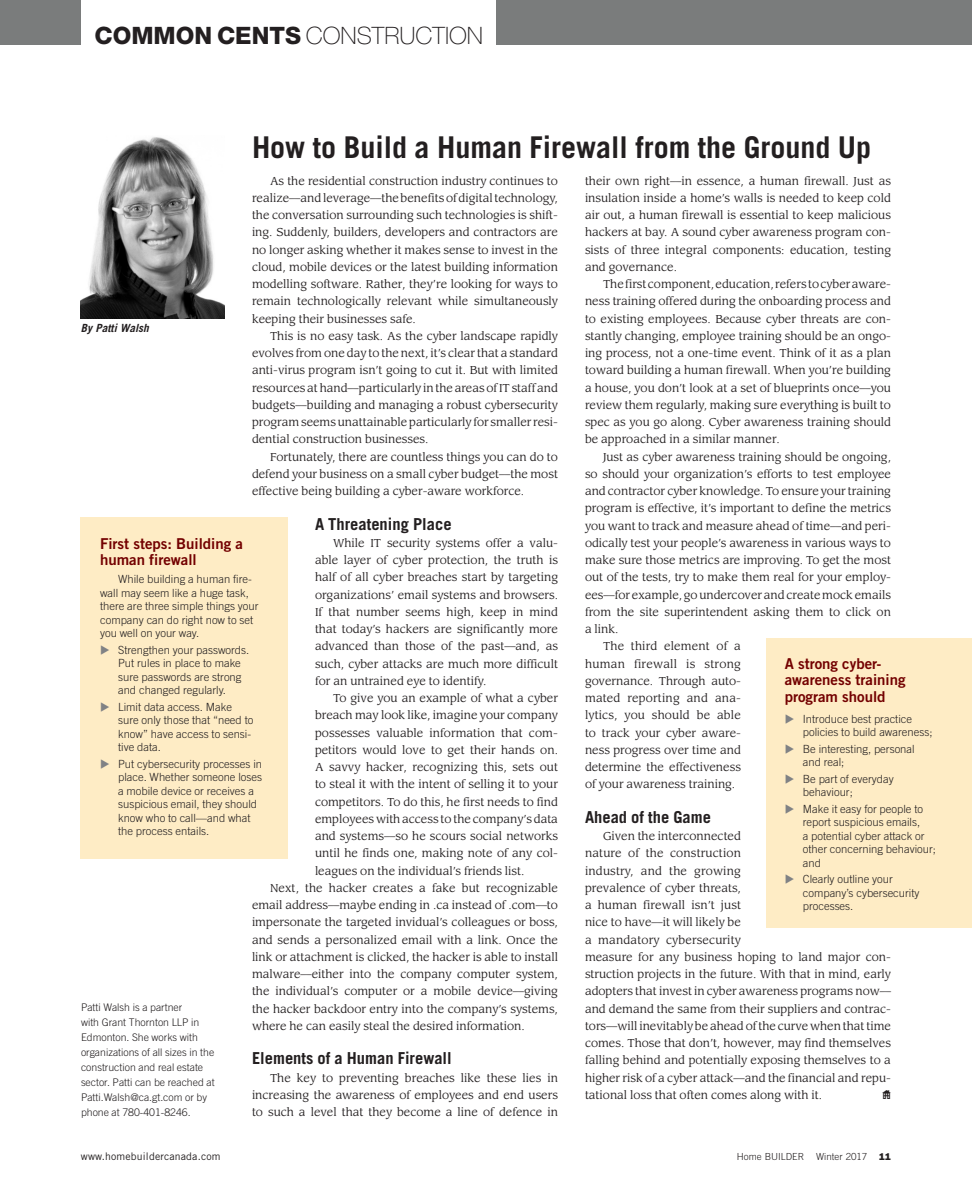
<style>
.page{position:relative;width:972px;height:1188px;background:#fff}
.page>*{position:absolute;margin:0;border:0;box-sizing:border-box;transform-origin:0 0}
.Heading__large{font:700 30px "Trade Gothic";color:#231f20}
.t1{font:100 24px "Helvetica Neue";color:#231f20}
.Sub_Head{font:700 16.5px "Trade Gothic";color:#231f20}
.Sub_Head-2{font:15px/16.5px "Trade Gothic Bold Two";color:#730000}
.HB_hse{font:12px "Simbats 2 A";color:#231f20}
.Body_copy{font:11.25px/17.2px "Leawood";color:#231f20;text-align:justify}
.Body_copy-2{font:300 11.25px/13.5px "Trade Gothic";color:#231f20}
.Cutline{font:italic 700 11.25px "Trade Gothic";color:#231f20}
.Bio{font:300 10.5px/15px "Trade Gothic";color:#231f20}
.Photo_Credit{font:10.5px "Trade Gothic";letter-spacing:.015em;color:#231f20}
.t2{font:300 9.75px "Trade Gothic";color:#231f20}
.s1{font-weight:800}
.s2{color:#808285}
.s3{font-family:"Franklin Gothic";font-weight:800}
</style>
<div class="page">
<div style="left:497px;top:0;width:475px;height:44px;background:#7a7c7c"></div>
<div style="left:0;top:0;width:81px;height:44px;background:#7a7c7c"></div>
<img style="left:81px;top:137px;width:144px;height:181px">
<div style="left:81px;top:518px;width:207px;height:342px;background:#feecc5"></div>
<div style="left:766px;top:639px;width:206px;height:289px;background:#feecc5"></div>
<p class="t1" style="left:94px;top:22px;width:390px"><span class="s1">COMMON CENTS</span> CONSTRUCTION</p>
<p class="Heading__large" style="left:252px;top:129px;width:621px">How to Build a Human Firewall from the Ground Up</p>
<p class="Body_copy" style="left:252px;top:172px;width:308px;text-indent:18px">As the residential construction industry continues to realize—and leverage—the benefits of digital technology, the conversation surrounding such technologies is shift&shy;ing. Suddenly, builders, developers and contractors are no longer asking whether it makes sense to invest in the cloud, mobile devices or the latest building information modelling software. Rather, they’re looking for ways to remain technologically relevant while simultaneously keeping their businesses safe.</p>
<p class="Body_copy" style="left:252px;top:327px;width:308px;text-indent:18px">This is no easy task. As the cyber landscape rapidly evolves from one day to the next, it’s clear that a standard anti-virus program isn’t going to cut it. But with limited resources at hand—particularly in the areas of IT staff and budgets—building and managing a robust cybersecurity program seems unattainable particularly for smaller resi&shy;dential construction businesses.</p>
<p class="Body_copy" style="left:252px;top:448px;width:308px;text-indent:18px">Fortunately, there are countless things you can do to defend your business on a small cyber budget—the most effective being building a cyber-aware workforce.</p>
<p class="Sub_Head" style="left:315px;top:513px;width:138px">A Threatening Place</p>
<p class="Body_copy" style="left:315px;top:534px;width:245px;text-indent:18px">While IT security systems offer a valu&shy;able layer of cyber protection, the truth is half of all cyber breaches start by targeting organizations’ email systems and browsers.<br>If that number seems high, keep in mind that today’s hackers are significantly more advanced than those of the past—and, as such, cyber attacks are much more difficult for an untrained eye to identify.</p>
<p class="Body_copy" style="left:315px;top:690px;width:245px;text-indent:18px">To give you an example of what a cyber breach may look like, imagine your company possesses valuable information that com&shy;petitors would love to get their hands on.<br>A savvy hacker, recognizing this, sets out to steal it with the intent of selling it to your competitors. To do this, he first needs to find employees with access to the company’s data and systems—so he scours social networks until he finds one, making note of any col&shy;leagues on the individual’s friends list.</p>
<p class="Body_copy" style="left:252px;top:879px;width:308px;text-indent:18px">Next, the hacker creates a fake but recognizable email address—maybe ending in .ca instead of .com—to impersonate the targeted invidual’s colleagues or boss, and sends a personalized email with a link. Once the link or attachment is clicked, the hacker is able to install malware—either into the company computer system, the individual’s computer or a mobile device—giving the hacker backdoor entry into the company’s systems, where he can easily steal the desired information.</p>
<p class="Sub_Head" style="left:252px;top:1048px;width:201px">Elements of a Human Firewall</p>
<p class="Body_copy" style="left:252px;top:1069px;width:308px;text-indent:18px">The key to preventing breaches like these lies in increasing the awareness of employees and end users to such a level that they become a line of defence in</p>
<p class="Cutline" style="left:81px;top:321px;width:69px">By Patti Walsh</p>
<p class="Sub_Head-2" style="left:100px;top:535px;width:144px">First steps: Building a human firewall</p>
<p class="Body_copy-2" style="left:100px;top:572px;width:160px;text-indent:18px">While building a human fire&shy;wall may seem like a huge task, there are three simple things your company can do right now to set you well on your way.</p>
<p class="Body_copy-2" style="left:118px;top:643px;width:133px;text-indent:-18px"><span class="s2">◆</span> Strengthen your passwords.<br>Put rules in place to make sure passwords are strong and changed regularly.</p>
<p class="Body_copy-2" style="left:118px;top:700px;width:137px;text-indent:-18px"><span class="s2">◆</span> Limit data access. Make sure only those that “need to know” have access to sensi&shy;tive data.</p>
<p class="Body_copy-2" style="left:118px;top:757px;width:146px;text-indent:-18px"><span class="s2">◆</span> Put cybersecurity processes in place. Whether someone loses a mobile device or receives a suspicious email, they should know who to call—and what the process entails.</p>
<p class="Bio" style="left:81px;top:1000px;width:135px">Patti Walsh is a partner<br>with Grant Thornton LLP in<br>Edmonton. She works with organizations of all sizes in the construction and real estate sector. Patti can be reached at<br>Patti.Walsh@ca.gt.com or by phone at 780-401-8246.</p>
<p class="Photo_Credit" style="left:81px;top:1150px;width:141px">www.homebuildercanada.com</p>
<p class="Body_copy" style="left:585px;top:172px;width:308px">their own right—in essence, a human firewall. Just as insulation inside a home’s walls is needed to keep cold air out, a human firewall is essential to keep malicious hackers at bay. A sound cyber awareness program con&shy;sists of three integral components: education, testing and governance.</p>
<p class="Body_copy" style="left:585px;top:276px;width:308px;text-indent:18px">The first component, education, refers to cyber aware&shy;ness training offered during the onboarding process and to existing employees. Because cyber threats are con&shy;stantly changing, employee training should be an ongo&shy;ing process, not a one-time event. Think of it as a plan toward building a human firewall. When you’re building a house, you don’t look at a set of blueprints once—you review them regularly, making sure everything is built to spec as you go along. Cyber awareness training should be approached in a similar manner.</p>
<p class="Body_copy" style="left:585px;top:448px;width:308px;text-indent:18px">Just as cyber awareness training should be ongoing, so should your organization’s efforts to test employee and contractor cyber knowledge. To ensure your training program is effective, it’s important to define the metrics you want to track and measure ahead of time—and peri&shy;odically test your people’s awareness in various ways to make sure those metrics are improving. To get the most out of the tests, try to make them real for your employ&shy;ees—for example, go undercover and create mock emails from the site superintendent asking them to click on a link.</p>
<p class="Body_copy" style="left:585px;top:638px;width:158px;text-indent:18px">The third element of a human firewall is strong governance. Through auto&shy;mated reporting and ana&shy;lytics, you should be able to track your cyber aware&shy;ness progress over time and determine the effectiveness of your awareness training.</p>
<p class="Sub_Head" style="left:585px;top:807px;width:128px">Ahead of the Game</p>
<p class="Body_copy" style="left:585px;top:828px;width:308px;text-align:left;text-indent:18px">Given the interconnected<br>nature of the construction<br>industry, and the growing<br>prevalence of cyber threats,<br>a human firewall isn’t just<br>nice to have—it will likely be<br>a mandatory cybersecurity<br>measure for any business hoping to land major con&shy;struction projects in the future. With that in mind, early adopters that invest in cyber awareness programs now— and demand the same from their suppliers and contrac&shy;tors—will inevitably be ahead of the curve when that time comes. Those that don’t, however, may find themselves falling behind and potentially exposing themselves to a higher risk of a cyber attack—and the financial and repu&shy;tational loss that often comes along with it.</p>
<p class="Sub_Head-2" style="left:785px;top:655px;width:122px">A strong cyber&shy;awareness training program should</p>
<p class="Body_copy-2" style="left:803px;top:712px;width:131px;text-indent:-18px"><span class="s2">◆</span> Introduce best practice policies to build awareness;</p>
<p class="Body_copy-2" style="left:803px;top:742px;width:113px;text-indent:-18px"><span class="s2">◆</span> Be interesting, personal and real;</p>
<p class="Body_copy-2" style="left:803px;top:772px;width:92px;text-indent:-18px"><span class="s2">◆</span> Be part of everyday behaviour;</p>
<p class="Body_copy-2" style="left:803px;top:802px;width:135px;text-indent:-18px"><span class="s2">◆</span> Make it easy for people to report suspicious emails,<br>a potential cyber attack or other concerning behaviour; and</p>
<p class="Body_copy-2" style="left:803px;top:872px;width:118px;text-indent:-18px"><span class="s2">◆</span> Clearly outline your company’s cybersecurity processes.</p>
<p class="HB_hse" style="left:882px;top:1088px;width:10px">C</p>
<p class="t2" style="left:737px;top:1150px;width:156px">Home BUILDER Winter 2017 <span class="s3">11</span></p>
</div>
